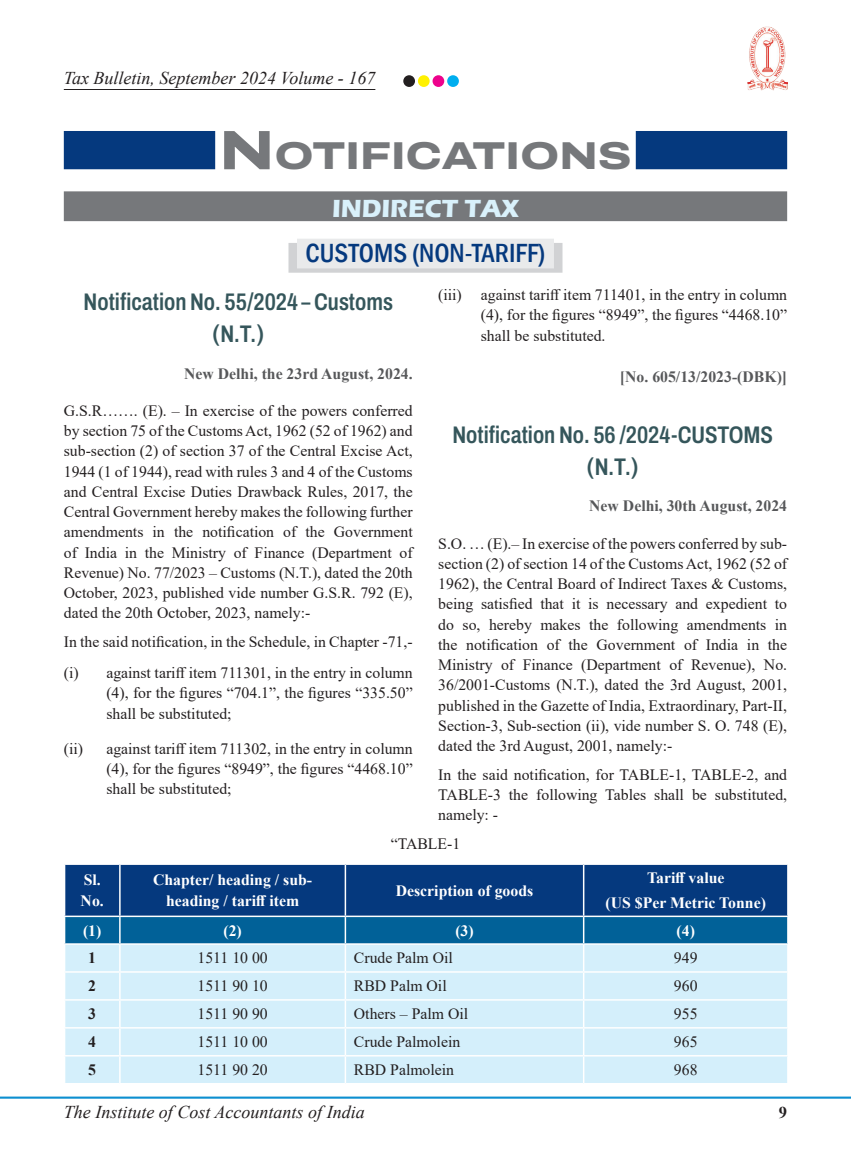
<style>
.page{position:relative;width:851px;height:1157px;background:#fff}
.page>*{position:absolute;margin:0;border:0;box-sizing:border-box;transform-origin:0 0}
.Notification___Press{font:800 38.85px "Archivo Expanded";color:#76787b}
.Heading_Style_1{font:500 condensed 27px "Franklin Gothic";color:#05397e}
.Indirect___Direct{font:700 25.5px "Eras ITC";color:#d9f1fb}
.Notification_Head{font:600 24px/31.5px "Archivo Condensed";color:#35565b;text-align:center}
.t1{font:italic 18px "Times New Roman";color:#231f20}
.t2{font:700 16.5px "Times New Roman";color:#231f20}
.Body{font:15.75px/20.2px "Times New Roman";color:#231f20;text-align:justify}
.Tab_Setting_1{font:15.75px/20.2px "Times New Roman";color:#231f20;text-align:justify}
.Table_Body{font:15.75px "Times New Roman";color:#231f20}
.Table_Body-2{font:700 15.75px/20.2px "Times New Roman";color:#fff}
.Notification_Date{font:700 15.75px "Times New Roman";color:#57585a}
.Table_Body-3{font:700 15.75px "Times New Roman";color:#231f20}
.s1{font-size:55.5px}
</style>
<div class="page">
<hr style="left:0;top:1096px;width:850px;height:2px;background:#0d8fd0">
<img style="left:747px;top:26px;width:40px;height:64px">
<hr style="left:64px;top:89px;width:311px;height:1px;background:#231f20">
<div style="left:403px;top:75px;width:12px;height:12px;background:#231f20;border-radius:50%"></div>
<div style="left:418px;top:75px;width:11px;height:12px;background:#fff101;border-radius:50%"></div>
<div style="left:432px;top:75px;width:12px;height:12px;background:#ed028c;border-radius:50%"></div>
<div style="left:447px;top:75px;width:12px;height:12px;background:#00aeef;border-radius:50%"></div>
<div style="left:64px;top:131px;width:723px;height:38px;background:#05397e"></div>
<div style="left:215px;top:127px;width:420px;height:51px;background:#fff"></div>
<div style="left:64px;top:191px;width:723px;height:30px;background:#76787b"></div>
<div style="left:288px;top:243px;width:274px;height:30px;background:#d1d2d4"></div>
<div style="left:297px;top:239px;width:257px;height:29px;background:#e9eaeb"></div>
<svg style="left:64px;top:864px;width:724px;height:219px;background:#8db5d2"></svg>
<p class="t1" style="left:64px;top:66px;width:313px">Tax Bulletin, September 2024 Volume - 167</p>
<p class="Notification___Press" style="left:219px;top:126px;width:413px"><span class="s1">N</span>OTIFICATIONS</p>
<p class="Indirect___Direct" style="left:332px;top:194px;width:188px">INDIRECT TAX</p>
<p class="Heading_Style_1" style="left:305px;top:235px;width:241px">CUSTOMS (NON-TARIFF)</p>
<p class="Tab_Setting_1" style="left:480px;top:284px;width:308px;text-indent:-43px">(iii) against tariff item 711401, in the entry in column (4), for the figures “8949”, the figures “4468.10” shall be substituted.</p>
<p class="Notification_Date" style="left:620px;top:365px;width:169px">[No. 605/13/2023-(DBK)]</p>
<p class="Notification_Head" style="left:84px;top:286px;width:311px">Notification No. 55/2024 – Customs (N.T.)</p>
<p class="Notification_Date" style="left:184px;top:362px;width:230px">New Delhi, the 23rd August, 2024.</p>
<p class="Body" style="left:64px;top:400px;width:350px">G.S.R……. (E). – In exercise of the powers conferred by section 75 of the Customs Act, 1962 (52 of 1962) and sub-section (2) of section 37 of the Central Excise Act, 1944 (1 of 1944), read with rules 3 and 4 of the Customs and Central Excise Duties Drawback Rules, 2017, the Central Government hereby makes the following further amendments in the notification of the Government of India in the Ministry of Finance (Department of Revenue) No. 77/2023 – Customs (N.T.), dated the 20th October, 2023, published vide number G.S.R. 792 (E), dated the 20th October, 2023, namely:-</p>
<p class="Body" style="left:64px;top:631px;width:350px">In the said notification, in the Schedule, in Chapter -71,-</p>
<p class="Tab_Setting_1" style="left:106px;top:662px;width:308px;text-indent:-43px">(i) against tariff item 711301, in the entry in column (4), for the figures “704.1”, the figures “335.50” shall be substituted;</p>
<p class="Tab_Setting_1" style="left:106px;top:738px;width:308px;text-indent:-43px">(ii) against tariff item 711302, in the entry in column (4), for the figures “8949”, the figures “4468.10” shall be substituted;</p>
<p class="Notification_Head" style="left:452px;top:419px;width:322px">Notification No. 56 /2024-CUSTOMS (N.T.)</p>
<p class="Notification_Date" style="left:589px;top:494px;width:199px">New Delhi, 30th August, 2024</p>
<p class="Body" style="left:438px;top:532px;width:350px">S.O. … (E).– In exercise of the powers conferred by sub&shy;section (2) of section 14 of the Customs Act, 1962 (52 of 1962), the Central Board of Indirect Taxes &amp; Customs, being satisfied that it is necessary and expedient to do so, hereby makes the following amendments in the notification of the Government of India in the Ministry of Finance (Department of Revenue), No.<br>36/2001-Customs (N.T.), dated the 3rd August, 2001, published in the Gazette of India, Extraordinary, Part-II, Section-3, Sub-section (ii), vide number S. O. 748 (E), dated the 3rd August, 2001, namely:-</p>
<p class="Body" style="left:438px;top:764px;width:350px">In the said notification, for TABLE-1, TABLE-2, and TABLE-3 the following Tables shall be substituted, namely: -</p>
<p class="Body" style="left:390px;top:833px;width:71px">“TABLE-1</p>
<p class="Table_Body-2" style="left:81px;top:869px;width:25px">Sl.<br>No.</p>
<p class="Table_Body-2" style="left:153px;top:869px;width:160px;text-align:center">Chapter/ heading / sub&shy;heading / tariff item</p>
<p class="Table_Body-2" style="left:396px;top:879px;width:139px">Description of goods</p>
<p class="Table_Body-2" style="left:647px;top:867px;width:79px">Tariff value</p>
<p class="Table_Body-2" style="left:605px;top:892px;width:162px">(US $Per Metric Tonne)</p>
<p class="Table_Body-2" style="left:83px;top:919px;width:20px">(1)</p>
<p class="Table_Body-2" style="left:223px;top:919px;width:20px">(2)</p>
<p class="Table_Body-2" style="left:455px;top:919px;width:20px">(3)</p>
<p class="Table_Body-2" style="left:676px;top:919px;width:20px">(4)</p>
<p class="Table_Body-3" style="left:88px;top:946px;width:9px">1</p>
<p class="Table_Body" style="left:197px;top:947px;width:72px">1511 10 00</p>
<p class="Table_Body" style="left:354px;top:947px;width:100px">Crude Palm Oil</p>
<p class="Table_Body" style="left:673px;top:947px;width:25px">949</p>
<p class="Table_Body-3" style="left:88px;top:974px;width:9px">2</p>
<p class="Table_Body" style="left:197px;top:975px;width:72px">1511 90 10</p>
<p class="Table_Body" style="left:354px;top:975px;width:94px">RBD Palm Oil</p>
<p class="Table_Body" style="left:673px;top:975px;width:25px">960</p>
<p class="Table_Body-3" style="left:88px;top:1002px;width:9px">3</p>
<p class="Table_Body" style="left:197px;top:1003px;width:72px">1511 90 90</p>
<p class="Table_Body" style="left:354px;top:1003px;width:116px">Others – Palm Oil</p>
<p class="Table_Body" style="left:673px;top:1003px;width:25px">955</p>
<p class="Table_Body-3" style="left:88px;top:1030px;width:9px">4</p>
<p class="Table_Body" style="left:197px;top:1030px;width:72px">1511 10 00</p>
<p class="Table_Body" style="left:354px;top:1030px;width:108px">Crude Palmolein</p>
<p class="Table_Body" style="left:673px;top:1030px;width:25px">965</p>
<p class="Table_Body-3" style="left:88px;top:1058px;width:9px">5</p>
<p class="Table_Body" style="left:197px;top:1058px;width:72px">1511 90 20</p>
<p class="Table_Body" style="left:354px;top:1058px;width:102px">RBD Palmolein</p>
<p class="Table_Body" style="left:673px;top:1058px;width:25px">968</p>
<p class="t1" style="left:64px;top:1099px;width:302px">The Institute of Cost Accountants of India</p>
<p class="t2" style="left:778px;top:1100px;width:10px">9</p>
</div>
